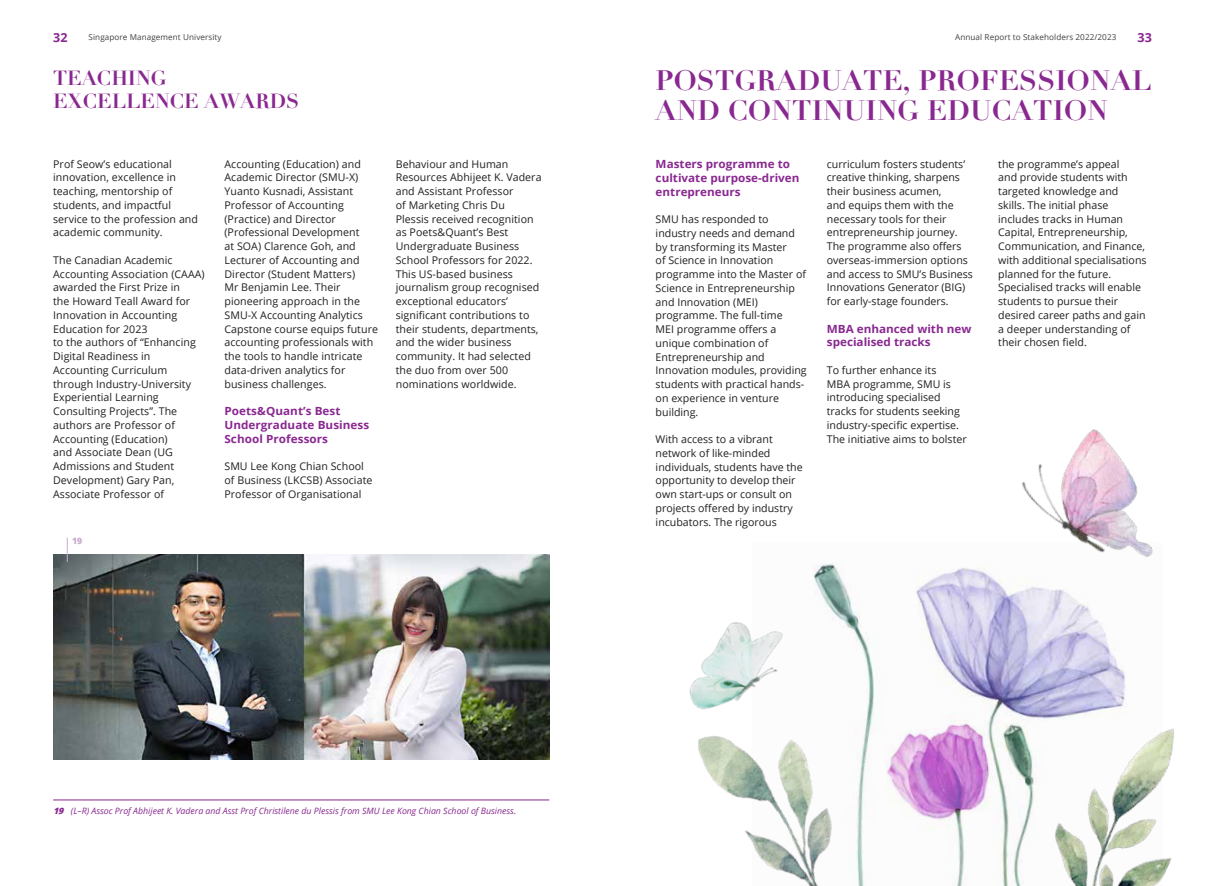
<style>
.page{position:relative;width:1205px;height:886px;background:#fff}
.page>*{position:absolute;margin:0;border:0;box-sizing:border-box;transform-origin:0 0}
.t1{font:700 27.5px/30px "Didot";letter-spacing:.01em;color:#892890}
.t2{font:700 20px/22.5px "Didot";color:#892890}
.t3{font:700 12.5px "Open Sans";color:#892890}
.t4{font:700 11.25px/13.8px "Open Sans";color:#892890;scale:1.04 1}
.t5{font:10.62px/13.8px "Open Sans";letter-spacing:.005em;color:#231f20}
.t6{font:italic 8.75px "Open Sans";color:#892890}
.t7{font:800 8.75px "Open Sans";color:#cdabd1}
.t8{font:8.12px "Open Sans";letter-spacing:.01em;color:#414142}
.s1{font-weight:800}
</style>
<div class="page">
<img style="left:813px;top:563px;width:313px;height:323px">
<img style="left:1017px;top:702px;width:158px;height:184px">
<img style="left:698px;top:683px;width:180px;height:203px">
<img style="left:1007px;top:429px;width:146px;height:166px">
<img style="left:689px;top:622px;width:114px;height:102px">
<img style="left:53px;top:554px;width:496px;height:206px">
<svg style="left:67px;top:537px;width:1px;height:25px"></svg>
<hr style="left:53px;top:800px;width:496px;height:1px;background:#892890">
<p class="t3" style="left:53px;top:29px;width:16px">32</p>
<p class="t8" style="left:89px;top:32px;width:135px">Singapore Management University</p>
<p class="t8" style="left:955px;top:32px;width:163px">Annual Report to Stakeholders 2022/2023</p>
<p class="t3" style="left:1137px;top:29px;width:16px">33</p>
<h1 class="t1" style="left:656px;top:66px;width:498px">POSTGRADUATE, PROFESSIONAL<br>AND CONTINUING EDUCATION</h1>
<h2 class="t2" style="left:53px;top:67px;width:247px">TEACHING<br>EXCELLENCE AWARDS</h2>
<p class="t5" style="left:53px;top:157px;width:146px">Prof Seow’s educational innovation, excellence in teaching, mentorship of students, and impactful service to the profession and academic community.</p>
<p class="t5" style="left:53px;top:253px;width:153px">The Canadian Academic<br>Accounting Association (CAAA) awarded the First Prize in<br>the Howard Teall Award for<br>Innovation in Accounting<br>Education for 2023<br>to the authors of “Enhancing<br>Digital Readiness in<br>Accounting Curriculum through Industry-University<br>Experiential Learning<br>Consulting Projects”. The authors are Professor of<br>Accounting (Education)<br>and Associate Dean (UG<br>Admissions and Student<br>Development) Gary Pan,<br>Associate Professor of</p>
<p class="t7" style="left:72px;top:534px;width:12px">19</p>
<p class="t5" style="left:224px;top:157px;width:155px">Accounting (Education) and<br>Academic Director (SMU-X)<br>Yuanto Kusnadi, Assistant<br>Professor of Accounting (Practice) and Director (Professional Development<br>at SOA) Clarence Goh, and<br>Lecturer of Accounting and<br>Director (Student Matters)<br>Mr Benjamin Lee. Their pioneering approach in the<br>SMU-X Accounting Analytics<br>Capstone course equips future accounting professionals with the tools to handle intricate data-driven analytics for business challenges.</p>
<p class="t4" style="left:224px;top:404px;width:141px">Poets&amp;Quant’s Best<br>Undergraduate Business<br>School Professors</p>
<p class="t5" style="left:224px;top:459px;width:149px">SMU Lee Kong Chian School of Business (LKCSB) Associate<br>Professor of Organisational</p>
<p class="t5" style="left:396px;top:157px;width:147px">Behaviour and Human<br>Resources Abhijeet K. Vadera and Assistant Professor<br>of Marketing Chris Du<br>Plessis received recognition as Poets&amp;Quant’s Best<br>Undergraduate Business<br>School Professors for 2022.<br>This US-based business journalism group recognised exceptional educators’ significant contributions to their students, departments, and the wider business community. It had selected the duo from over 500 nominations worldwide.</p>
<p class="t6" style="left:53px;top:805px;width:464px"><span class="s1">19</span> (L–R) Assoc Prof Abhijeet K. Vadera and Asst Prof Christilene du Plessis from SMU Lee Kong Chian School of Business.</p>
<p class="t4" style="left:656px;top:157px;width:140px">Masters programme to cultivate purpose-driven entrepreneurs</p>
<p class="t5" style="left:656px;top:212px;width:153px">SMU has responded to industry needs and demand by transforming its Master<br>of Science in Innovation programme into the Master of<br>Science in Entrepreneurship and Innovation (MEI) programme. The full-time<br>MEI programme offers a unique combination of<br>Entrepreneurship and<br>Innovation modules, providing students with practical hands&shy;on experience in venture building.</p>
<p class="t5" style="left:656px;top:432px;width:149px">With access to a vibrant network of like-minded individuals, students have the opportunity to develop their own start-ups or consult on projects offered by industry incubators. The rigorous</p>
<p class="t5" style="left:827px;top:157px;width:148px">curriculum fosters students’ creative thinking, sharpens their business acumen,<br>and equips them with the necessary tools for their entrepreneurship journey.<br>The programme also offers overseas-immersion options and access to SMU’s Business<br>Innovations Generator (BIG) for early-stage founders.</p>
<p class="t4" style="left:827px;top:321px;width:140px">MBA enhanced with new specialised tracks</p>
<p class="t5" style="left:827px;top:363px;width:141px">To further enhance its<br>MBA programme, SMU is introducing specialised tracks for students seeking industry-specific expertise.<br>The initiative aims to bolster</p>
<p class="t5" style="left:998px;top:157px;width:150px">the programme’s appeal<br>and provide students with targeted knowledge and skills. The initial phase includes tracks in Human<br>Capital, Entrepreneurship,<br>Communication, and Finance, with additional specialisations planned for the future.<br>Specialised tracks will enable students to pursue their desired career paths and gain a deeper understanding of their chosen field.</p>
</div>
